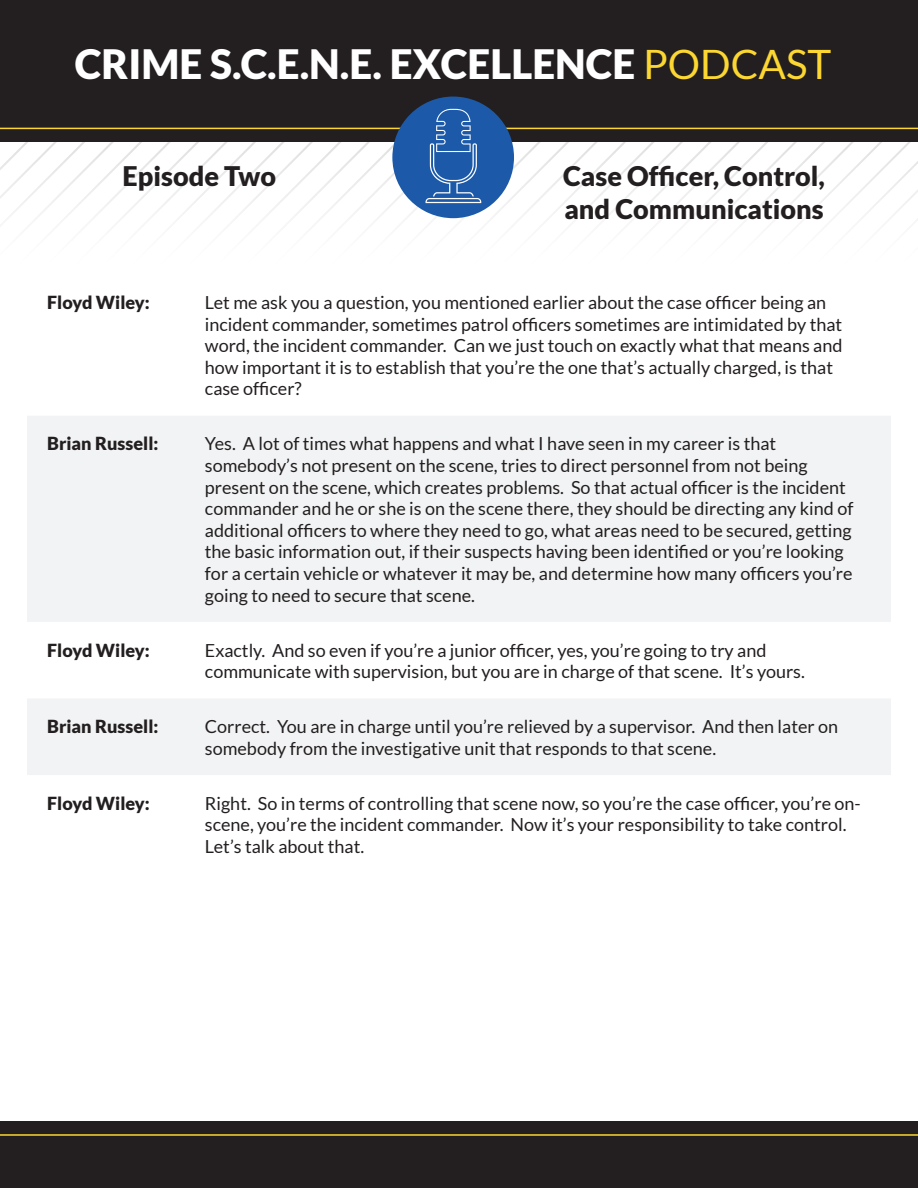
<style>
.page{position:relative;width:918px;height:1188px;background:#fff}
.page>*{position:absolute;margin:0;border:0;box-sizing:border-box;transform-origin:0 0}
.t1{font:900 40.5px "Lato";color:#fff}
.t2{font:900 27px/32.4px "Lato";color:#231f20}
.main_text{font:18px/21.6px "Lato";color:#231f20}
.name_column{font:900 18px "Lato";color:#231f20}
.s1{font-weight:400;color:#fcd732}
</style>
<div class="page">
<img style="left:0;top:141px;width:918px;height:78px">
<div style="left:0;top:0;width:918px;height:141px;background:#231f20"></div>
<hr style="left:0;top:128px;width:918px;height:1px;background:#fcd732">
<div style="left:0;top:1122px;width:918px;height:66px;background:#231f20"></div>
<hr style="left:0;top:1134px;width:918px;height:2px;background:#fcd732">
<div style="left:392px;top:97px;width:122px;height:121px;background:#1c5aa9;border-radius:50%"></div>
<svg style="left:426px;top:109px;width:55px;height:94px"></svg>
<svg style="left:27px;top:416px;width:864px;height:359px;fill:#f2f3f4"></svg>
<h1 class="t1" style="left:75px;top:41px;width:758px">CRIME S.C.E.N.E. EXCELLENCE <span class="s1">PODCAST</span></h1>
<h2 class="t2" style="left:123px;top:160px;width:155px">Episode Two</h2>
<h2 class="t2" style="left:563px;top:160px;width:263px">Case Officer, Control, and Communications</h2>
<p class="name_column" style="left:47px;top:292px;width:104px">Floyd Wiley:</p>
<p class="main_text" style="left:205px;top:292px;width:639px">Let me ask you a question, you mentioned earlier about the case officer being an incident commander, sometimes patrol officers sometimes are intimidated by that word, the incident commander. Can we just touch on exactly what that means and how important it is to establish that you’re the one that’s actually charged, is that case officer?</p>
<p class="name_column" style="left:47px;top:433px;width:113px">Brian Russell:</p>
<p class="main_text" style="left:205px;top:433px;width:650px">Yes. A lot of times what happens and what I have seen in my career is that somebody’s not present on the scene, tries to direct personnel from not being present on the scene, which creates problems. So that actual officer is the incident commander and he or she is on the scene there, they should be directing any kind of additional officers to where they need to go, what areas need to be secured, getting the basic information out, if their suspects having been identified or you’re looking for a certain vehicle or whatever it may be, and determine how many officers you’re going to need to secure that scene.</p>
<p class="name_column" style="left:47px;top:640px;width:104px">Floyd Wiley:</p>
<p class="main_text" style="left:205px;top:639px;width:601px">Exactly. And so even if you’re a junior officer, yes, you’re going to try and communicate with supervision, but you are in charge of that scene. It’s yours.</p>
<p class="name_column" style="left:47px;top:716px;width:113px">Brian Russell:</p>
<p class="main_text" style="left:205px;top:716px;width:635px">Correct. You are in charge until you’re relieved by a supervisor. And then later on somebody from the investigative unit that responds to that scene.</p>
<p class="name_column" style="left:47px;top:793px;width:104px">Floyd Wiley:</p>
<p class="main_text" style="left:205px;top:792px;width:657px">Right. So in terms of controlling that scene now, so you’re the case officer, you’re on&shy;scene, you’re the incident commander. Now it’s your responsibility to take control.<br>Let’s talk about that.</p>
</div>
